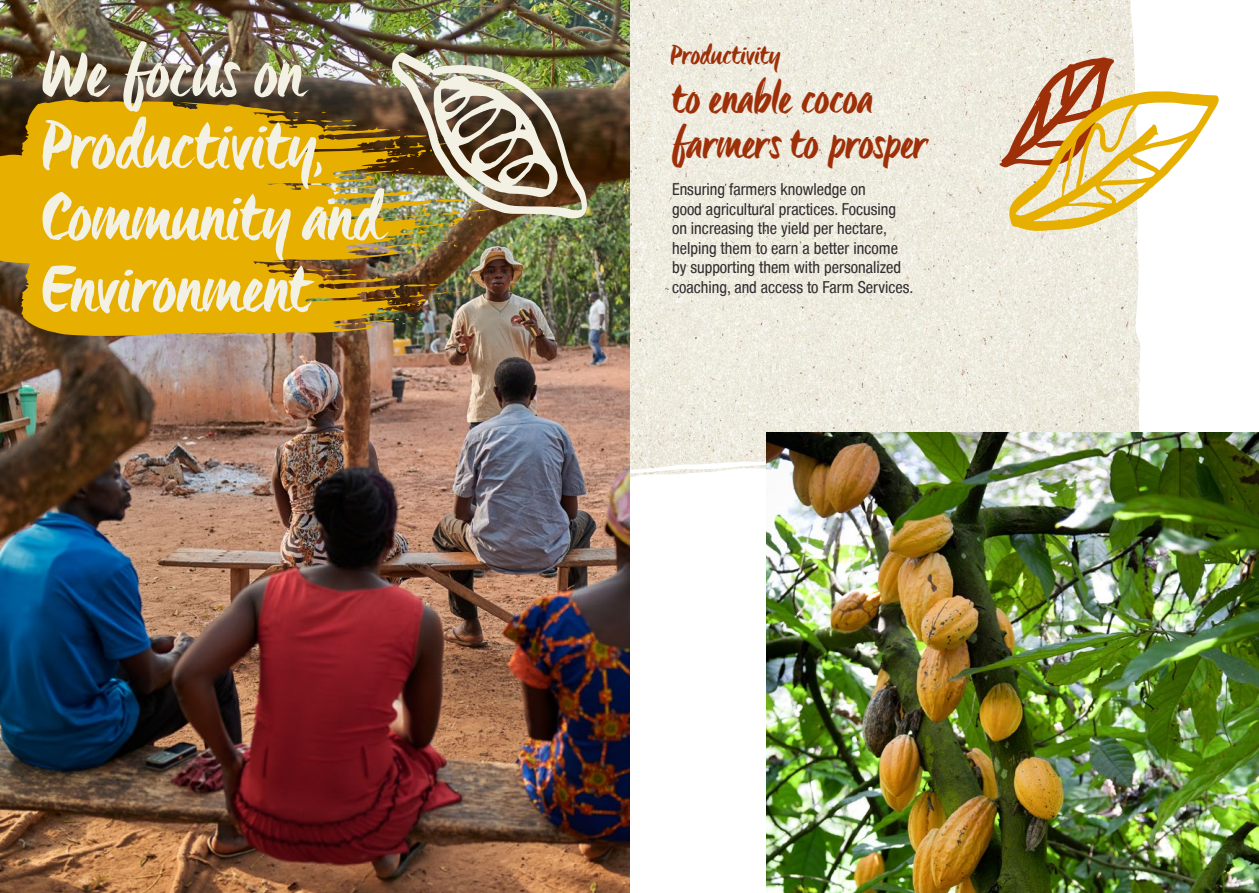
<style>
.page{position:relative;width:1259px;height:893px;background:#fff}
.page>*{position:absolute;margin:0;border:0;box-sizing:border-box;transform-origin:0 0}
.t1{font:71.7px/71.7px "Origo";color:#f3f1e4}
.t2{font:45px/45px "Origo";letter-spacing:-.01em;color:#9e3009}
.t3{font:28.65px "Origo";color:#9e3009}
.t4{font:condensed 16.5px/19.5px "Helvetica Neue Condensed";color:#322c2f}
</style>
<div class="page">
<img style="left:629px;top:0;width:509px;height:479px">
<img style="left:0;top:0;width:629px;height:893px">
<img style="left:0;top:152px;width:514px;height:116px">
<img style="left:19px;top:247px;width:447px;height:92px">
<img style="left:19px;top:52px;width:568px;height:167px">
<svg style="left:999px;top:57px;width:220px;height:174px"></svg>
<img style="left:766px;top:432px;width:493px;height:461px">
<h1 class="t1" style="left:43px;top:38px;width:343px">We focus on<br>Productivity,<br>Community and<br>Environment</h1>
<h3 class="t3" style="left:671px;top:34px;width:111px">Productivity</h3>
<h2 class="t2" style="left:672px;top:76px;width:254px">to enable cocoa farmers to prosper</h2>
<p class="t4" style="left:672px;top:179px;width:243px">Ensuring farmers knowledge on<br>good agricultural practices. Focusing on increasing the yield per hectare, helping them to earn a better income by supporting them with personalized coaching, and access to Farm Services.</p>
</div>
